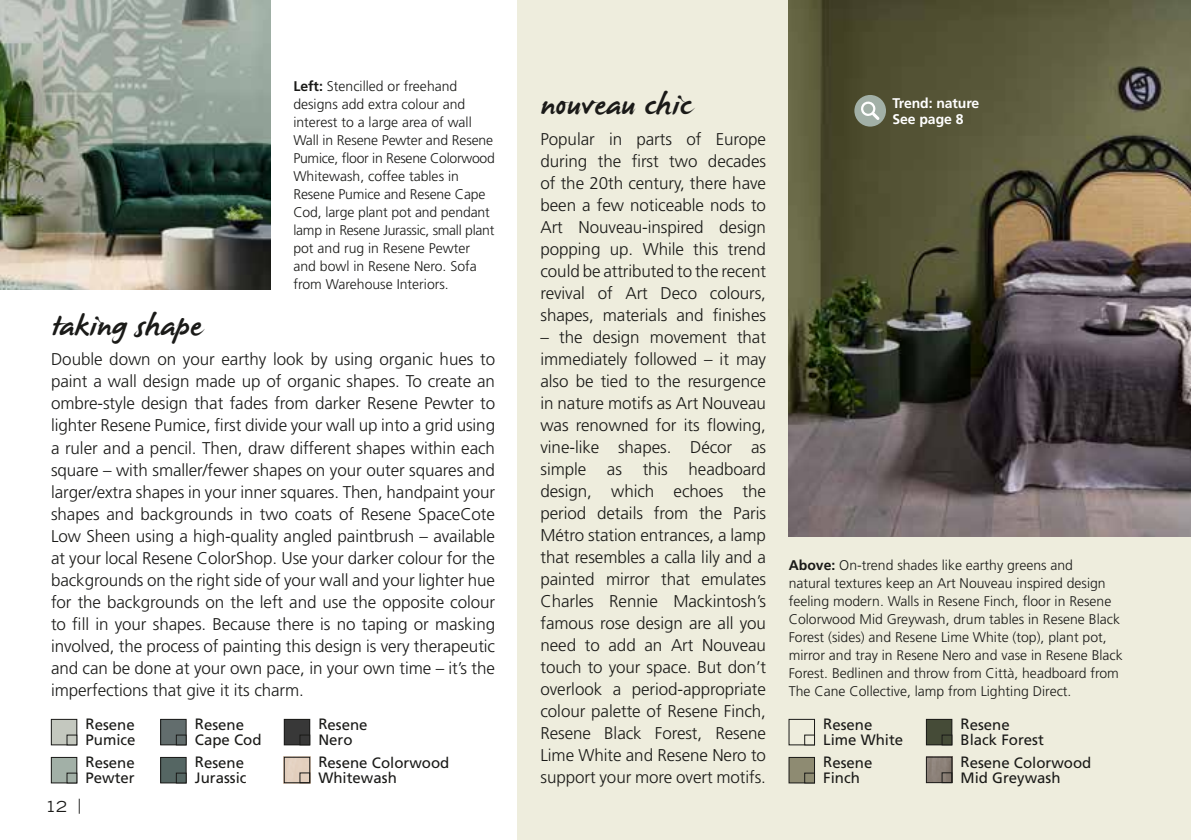
<style>
.page{position:relative;width:1191px;height:840px;background:#fff}
.page>*{position:absolute;margin:0;border:0;box-sizing:border-box;transform-origin:0 0}
.t1{font:30px "James Paul";letter-spacing:.005em;color:#1a1a18}
.t2{font:300 17px/22px "Frutiger LT Std";letter-spacing:-.005em;color:#1a1a18;text-align:justify}
.t3{font:15px/15px "Frutiger LT Std";color:#1a1a18}
.t4{font:expanded 15px "Trade Gothic LH";color:#1a1a18}
.t5{font:300 14px/18px "Frutiger LT Std";color:#1a1a18}
.t6{font:700 14px/16px "Frutiger LT Std";letter-spacing:-.005em;color:#fff}
.s1{font-weight:700}
</style>
<div class="page">
<div style="left:518px;top:0;width:673px;height:839px;background:#eeeddd"></div>
<img style="left:788px;top:0;width:403px;height:536px">
<div style="left:789px;top:757px;width:25px;height:25px;background:#8e8b72"></div>
<div style="left:788px;top:756px;width:27px;height:26px;border:1px solid #1a1a18"></div>
<div style="left:804px;top:772px;width:11px;height:10px;border:1px solid #1a1a18"></div>
<div style="left:926px;top:719px;width:26px;height:25px;background:#454b37"></div>
<div style="left:926px;top:718px;width:26px;height:26px;border:1px solid #1a1a18"></div>
<div style="left:941px;top:734px;width:11px;height:10px;border:1px solid #1a1a18"></div>
<div style="left:788px;top:718px;width:27px;height:26px;border:1px solid #1a1a18"></div>
<div style="left:804px;top:734px;width:11px;height:10px;border:1px solid #1a1a18"></div>
<img style="left:928px;top:758px;width:22px;height:22px">
<div style="left:926px;top:756px;width:26px;height:26px;border:1px solid #1a1a18"></div>
<div style="left:941px;top:772px;width:11px;height:10px;border:1px solid #1a1a18"></div>
<img style="left:0;top:0;width:271px;height:289px">
<div style="left:161px;top:757px;width:25px;height:25px;background:#556663"></div>
<div style="left:160px;top:756px;width:26px;height:26px;border:1px solid #1a1a18"></div>
<div style="left:176px;top:772px;width:10px;height:10px;border:1px solid #1a1a18"></div>
<div style="left:51px;top:757px;width:26px;height:25px;background:#a2b0a7"></div>
<div style="left:51px;top:756px;width:26px;height:26px;border:1px solid #1a1a18"></div>
<div style="left:67px;top:772px;width:10px;height:10px;border:1px solid #1a1a18"></div>
<div style="left:51px;top:719px;width:26px;height:25px;background:#c4c8bf"></div>
<div style="left:51px;top:718px;width:26px;height:26px;border:1px solid #1a1a18"></div>
<div style="left:67px;top:734px;width:10px;height:10px;border:1px solid #1a1a18"></div>
<div style="left:161px;top:719px;width:25px;height:25px;background:#626d6d"></div>
<div style="left:160px;top:718px;width:26px;height:26px;border:1px solid #1a1a18"></div>
<div style="left:176px;top:734px;width:10px;height:10px;border:1px solid #1a1a18"></div>
<div style="left:284px;top:719px;width:26px;height:25px;background:#383838"></div>
<div style="left:284px;top:718px;width:26px;height:26px;border:1px solid #1a1a18"></div>
<div style="left:300px;top:734px;width:10px;height:10px;border:1px solid #1a1a18"></div>
<img style="left:286px;top:758px;width:22px;height:22px">
<div style="left:284px;top:756px;width:26px;height:26px;border:1px solid #1a1a18"></div>
<div style="left:300px;top:772px;width:10px;height:10px;border:1px solid #1a1a18"></div>
<div style="left:854px;top:95px;width:32px;height:31px;background:#a2b0a7;border-radius:50%"></div>
<svg style="left:861px;top:101px;width:18px;height:19px"></svg>
<p class="t5" style="left:293px;top:77px;width:203px"><span class="s1">Left:</span> Stencilled or freehand designs add extra colour and interest to a large area of wall<br>Wall in Resene Pewter and Resene<br>Pumice, floor in Resene Colorwood<br>Whitewash, coffee tables in<br>Resene Pumice and Resene Cape<br>Cod, large plant pot and pendant lamp in Resene Jurassic, small plant pot and rug in Resene Pewter and bowl in Resene Nero. Sofa from Warehouse Interiors.</p>
<h1 class="t1" style="left:51px;top:310px;width:152px">taking shape</h1>
<p class="t2" style="left:51px;top:348px;width:445px">Double down on your earthy look by using organic hues to paint a wall design made up of organic shapes. To create an ombre-style design that fades from darker Resene Pewter to lighter Resene Pumice, first divide your wall up into a grid using a ruler and a pencil. Then, draw different shapes within each square – with smaller/fewer shapes on your outer squares and larger/extra shapes in your inner squares. Then, handpaint your shapes and backgrounds in two coats of Resene SpaceCote Low Sheen using a high-quality angled paintbrush – available at your local Resene ColorShop. Use your darker colour for the backgrounds on the right side of your wall and your lighter hue for the backgrounds on the left and use the opposite colour to fill in your shapes. Because there is no taping or masking involved, the process of painting this design is very therapeutic and can be done at your own pace, in your own time – it’s the imperfections that give it its charm.</p>
<p class="t3" style="left:85px;top:716px;width:52px">Resene<br>Pumice</p>
<p class="t3" style="left:195px;top:716px;width:68px">Resene<br>Cape Cod</p>
<p class="t3" style="left:318px;top:716px;width:51px">Resene<br>Nero</p>
<p class="t3" style="left:318px;top:754px;width:132px">Resene Colorwood<br>Whitewash</p>
<p class="t3" style="left:85px;top:754px;width:51px">Resene<br>Pewter</p>
<p class="t3" style="left:195px;top:754px;width:53px">Resene<br>Jurassic</p>
<p class="t4" style="left:45px;top:796px;width:37px">12 |</p>
<h1 class="t1" style="left:540px;top:89px;width:152px">nouveau chic</h1>
<p class="t2" style="left:540px;top:128px;width:227px">Popular in parts of Europe during the first two decades of the 20th century, there have been a few noticeable nods to Art Nouveau-inspired design popping up. While this trend could be attributed to the recent revival of Art Deco colours, shapes, materials and finishes</p>
<p class="t2" style="left:540px;top:326px;width:227px">– the design movement that immediately followed – it may also be tied to the resurgence in nature motifs as Art Nouveau was renowned for its flowing, vine-like shapes. Décor as simple as this headboard design, which echoes the period details from the Paris Métro station entrances, a lamp that resembles a calla lily and a painted mirror that emulates Charles Rennie Mackintosh’s famous rose design are all you need to add an Art Nouveau touch to your space. But don’t overlook a period-appropriate colour palette of Resene Finch, Resene Black Forest, Resene Lime White and Resene Nero to support your more overt motifs.</p>
<p class="t6" style="left:892px;top:95px;width:88px">Trend: nature<br>See page 8</p>
<p class="t5" style="left:788px;top:555px;width:335px"><span class="s1">Above:</span> On-trend shades like earthy greens and<br>natural textures keep an Art Nouveau inspired design feeling modern. Walls in Resene Finch, floor in Resene Colorwood Mid Greywash, drum tables in Resene Black Forest (sides) and Resene Lime White (top), plant pot, mirror and tray in Resene Nero and vase in Resene Black Forest. Bedlinen and throw from Città, headboard from The Cane Collective, lamp from Lighting Direct.</p>
<p class="t3" style="left:823px;top:716px;width:82px">Resene<br>Lime White</p>
<p class="t3" style="left:823px;top:754px;width:51px">Resene<br>Finch</p>
<p class="t3" style="left:960px;top:716px;width:85px">Resene<br>Black Forest</p>
<p class="t3" style="left:960px;top:754px;width:132px">Resene Colorwood<br>Mid Greywash</p>
</div>
